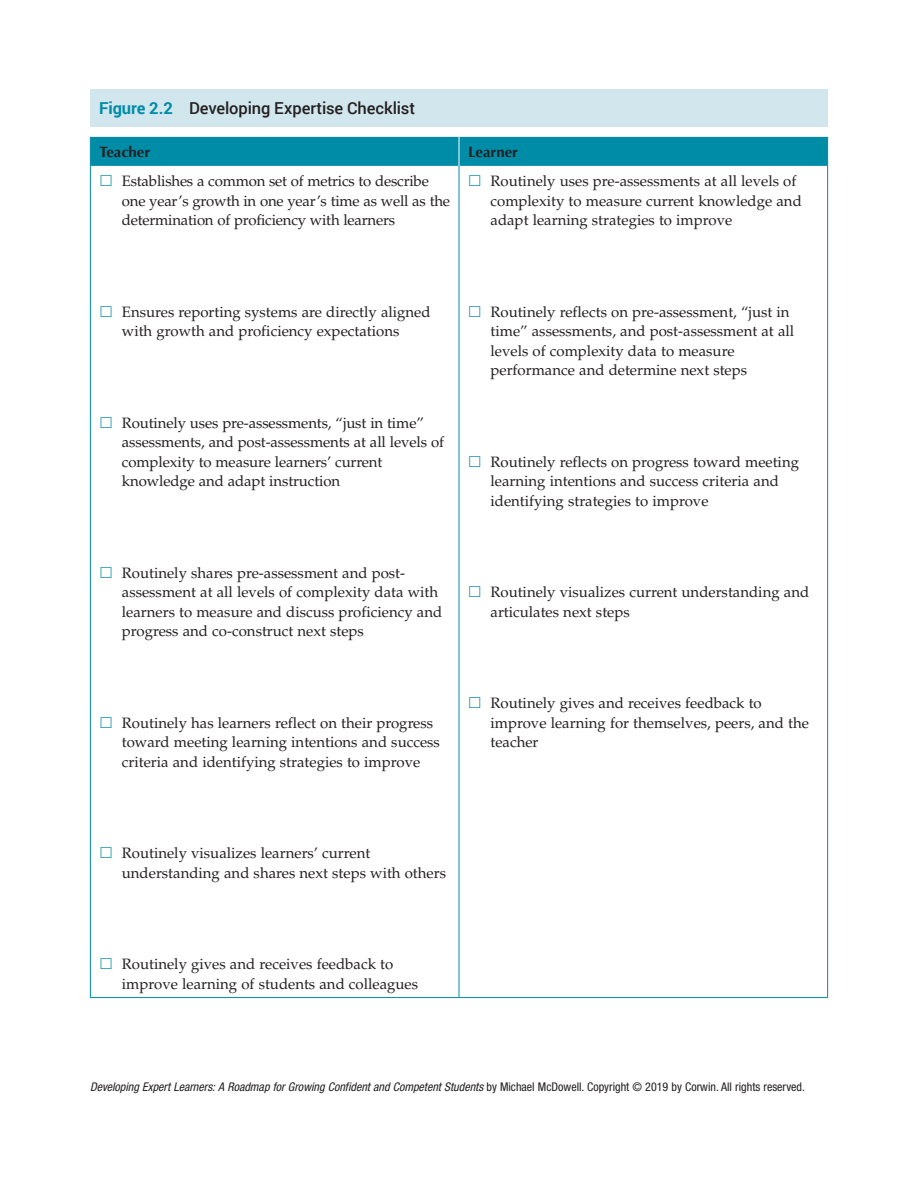
<style>
.page{position:relative;width:918px;height:1188px;background:#fff}
.page>*{position:absolute;margin:0;border:0;box-sizing:border-box;transform-origin:0 0}
.FC{font:500 16.5px "Roboto";letter-spacing:-.005em;color:#231f20}
.TT{font:15px/19.5px "Palatino LT Std";color:#231f20}
.TCH{font:700 15px "Optima LT Std";color:#231f20}
.FSN{font:italic condensed 12px "Helvetica Neue LT Std";color:#231f20}
.s1{font-weight:700;color:#008ca7}
.s2{font-style:normal}
</style>
<div class="page">
<div style="left:90px;top:89px;width:738px;height:38px;background:#d1e7ed"></div>
<hr style="left:90px;top:166px;width:1px;height:831px;background:#008ca7">
<hr style="left:459px;top:166px;width:1px;height:831px;background:#008ca7">
<hr style="left:827px;top:166px;width:1px;height:831px;background:#008ca7">
<hr style="left:90px;top:997px;width:369px;height:1px;background:#008ca7">
<hr style="left:459px;top:997px;width:369px;height:1px;background:#008ca7">
<div style="left:90px;top:137px;width:738px;height:29px;background:#008ca7"></div>
<p class="FC" style="left:99px;top:96px;width:318px"><span class="s1">Figure 2.2</span> Developing Expertise Checklist</p>
<p class="TCH" style="left:99px;top:143px;width:52px">Teacher</p>
<p class="TCH" style="left:468px;top:143px;width:52px">Learner</p>
<p class="TT" style="left:122px;top:171px;width:330px">Establishes a common set of metrics to describe one year’s growth in one year’s time as well as the determination of proficiency with learners</p>
<p class="TT" style="left:490px;top:171px;width:313px">Routinely uses pre-assessments at all levels of complexity to measure current knowledge and adapt learning strategies to improve</p>
<p class="TT" style="left:122px;top:302px;width:310px">Ensures reporting systems are directly aligned with growth and proficiency expectations</p>
<p class="TT" style="left:122px;top:413px;width:324px">Routinely uses pre-assessments, “just in time” assessments, and post-assessments at all levels of complexity to measure learners’ current knowledge and adapt instruction</p>
<p class="TT" style="left:122px;top:563px;width:322px">Routinely shares pre-assessment and post&shy;assessment at all levels of complexity data with learners to measure and discuss proficiency and progress and co-construct next steps</p>
<p class="TT" style="left:122px;top:713px;width:320px">Routinely has learners reflect on their progress toward meeting learning intentions and success criteria and identifying strategies to improve</p>
<p class="TT" style="left:122px;top:843px;width:326px">Routinely visualizes learners’ current understanding and shares next steps with others</p>
<p class="TT" style="left:122px;top:954px;width:298px">Routinely gives and receives feedback to improve learning of students and colleagues</p>
<p class="TT" style="left:490px;top:302px;width:305px">Routinely reflects on pre-assessment, “just in time” assessments, and post-assessment at all levels of complexity data to measure performance and determine next steps</p>
<p class="TT" style="left:490px;top:452px;width:310px">Routinely reflects on progress toward meeting learning intentions and success criteria and identifying strategies to improve</p>
<p class="TT" style="left:490px;top:582px;width:320px">Routinely visualizes current understanding and articulates next steps</p>
<p class="TT" style="left:490px;top:693px;width:320px">Routinely gives and receives feedback to improve learning for themselves, peers, and the teacher</p>
<p class="FSN" style="left:90px;top:1080px;width:717px">Developing Expert Learners: A Roadmap for Growing Confident and Competent Students <span class="s2">by Michael McDowell. Copyright © 2019 by Corwin. All rights reserved.</span></p>
</div>
